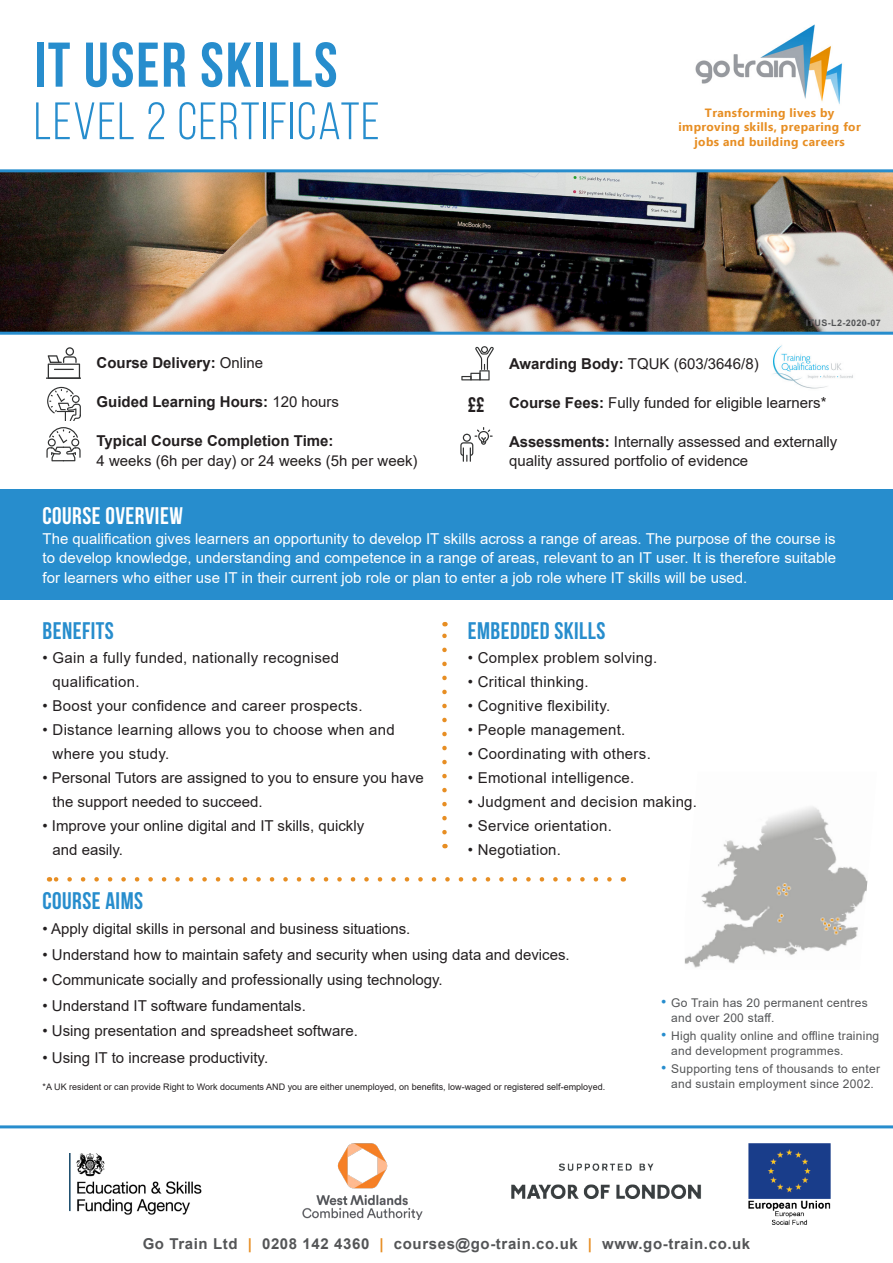
<style>
.page{position:relative;width:893px;height:1263px;background:#fff}
.page>*{position:absolute;margin:0;border:0;box-sizing:border-box;transform-origin:0 0}
.t1{font:700 63px "Bebas Neue";letter-spacing:.03em;color:#278dcd}
.t2{font:52.5px "Bebas Neue";letter-spacing:.03em;color:#278dcd}
.t3{font:700 24px "Bebas Neue";letter-spacing:.02em;color:#278dcd}
.t4{font:700 24px "Bebas Neue";letter-spacing:.02em;color:#fff}
.t5{font:21px "Bebas Neue";color:#231f20}
.t6{font:15px "Arial";color:#231f20}
.t7{font:15px "Arial";letter-spacing:.02em;color:#231f20}
.t8{font:15px/19.5px "Arial";color:#fff;text-align:justify}
.t9{font:700 15px "Arial";color:#231f20}
.t10{font:700 15px "Arial";letter-spacing:.04em;color:#545557}
.t11{font:12px "Arial";letter-spacing:.02em;color:#545557}
.t12{font:700 12px "Ebrima";letter-spacing:.03em;color:#e78e23}
.t13{font:9px "Arial";color:#231f20}
.t14{font:700 9px "Arial";letter-spacing:.04em;color:#545557}
.s1{font-weight:400}
.s2{font-weight:700}
.s3{color:#fff}
.s4{font-size:15px;color:#278dcd}
.s5{font-size:15px;color:#fff}
.s6{color:#e78e23}
</style>
<div class="page">
<img style="left:0;top:172px;width:893px;height:160px">
<svg style="left:56px;top:877px;width:553px;height:4px"></svg>
<img style="left:685px;top:806px;width:183px;height:162px">
<img style="left:695px;top:24px;width:148px;height:81px">
<div style="left:0;top:489px;width:893px;height:111px;background:#278dcd"></div>
<img style="left:302px;top:1143px;width:121px;height:76px">
<hr style="left:0;top:169px;width:893px;height:3px;background:#278dcd">
<svg style="left:47px;top:347px;width:34px;height:32px"></svg>
<svg style="left:47px;top:387px;width:34px;height:34px"></svg>
<svg style="left:47px;top:427px;width:34px;height:34px"></svg>
<svg style="left:463px;top:347px;width:30px;height:33px"></svg>
<svg style="left:442px;top:622px;width:5px;height:210px"></svg>
<hr style="left:0;top:332px;width:893px;height:3px;background:#278dcd">
<svg style="left:460px;top:427px;width:33px;height:34px"></svg>
<img style="left:69px;top:1153px;width:133px;height:62px">
<img style="left:512px;top:1144px;width:319px;height:80px">
<hr style="left:0;top:1125px;width:893px;height:3px;background:#278dcd">
<img style="left:773px;top:345px;width:80px;height:44px">
<p class="t1" style="left:34px;top:30px;width:305px">IT USER SKILLS</p>
<p class="t2" style="left:34px;top:93px;width:347px">LEVEL 2 CERTIFICATE</p>
<p class="t12" style="left:705px;top:103px;width:131px">Transforming lives by</p>
<p class="t12" style="left:678px;top:118px;width:184px">improving skills, preparing for</p>
<p class="t12" style="left:694px;top:132px;width:152px">jobs and building careers</p>
<p class="t14" style="left:806px;top:317px;width:77px">ITUS-L2-2020-07</p>
<p class="t9" style="left:97px;top:352px;width:168px">Course Delivery: <span class="s1">Online</span></p>
<p class="t9" style="left:97px;top:391px;width:244px">Guided Learning Hours: <span class="s1">120 hours</span></p>
<p class="t9" style="left:97px;top:430px;width:238px">Typical Course Completion Time:</p>
<p class="t6" style="left:97px;top:450px;width:322px">4 weeks (6h per day) or 24 weeks (5h per week)</p>
<p class="t4" style="left:43px;top:503px;width:142px">COURSE OVERVIEW</p>
<p class="t8" style="left:43px;top:528px;width:795px">The qualification gives learners an opportunity to develop IT skills across a range of areas. The purpose of the course is to develop knowledge, understanding and competence in a range of areas, relevant to an IT user. It is therefore suitable for learners who either use IT in their current job role or plan to enter a job role where IT skills will be used.</p>
<p class="t6" style="left:509px;top:353px;width:251px"><span class="s2">Awarding Body:</span> TQUK (603/3646/8)</p>
<p class="t6" style="left:509px;top:392px;width:319px"><span class="s2">Course Fees:</span> Fully funded for eligible learners*</p>
<p class="t6" style="left:509px;top:431px;width:330px"><span class="s2">Assessments:</span> Internally assessed and externally</p>
<p class="t6" style="left:509px;top:451px;width:241px">quality assured portfolio of evidence</p>
<p class="t5" style="left:468px;top:393px;width:18px">££</p>
<p class="t3" style="left:43px;top:617px;width:73px">BENEFITS</p>
<p class="t7" style="left:43px;top:647px;width:298px">• Gain a fully funded, nationally recognised</p>
<p class="t7" style="left:43px;top:671px;width:98px"><span class="s3">•</span> qualification.</p>
<p class="t7" style="left:43px;top:695px;width:321px">• Boost your confidence and career prospects.</p>
<p class="t7" style="left:43px;top:719px;width:354px">• Distance learning allows you to choose when and</p>
<p class="t7" style="left:43px;top:743px;width:128px"><span class="s3">•</span> where you study.</p>
<p class="t6" style="left:43px;top:767px;width:383px">• Personal Tutors are assigned to you to ensure you have</p>
<p class="t6" style="left:43px;top:791px;width:222px"><span class="s3">•</span> the support needed to succeed.</p>
<p class="t6" style="left:43px;top:815px;width:323px">• Improve your online digital and IT skills, quickly</p>
<p class="t6" style="left:43px;top:839px;width:82px"><span class="s3">•</span> and easily.</p>
<p class="t3" style="left:468px;top:617px;width:139px">EMBEDDED SKILLS</p>
<p class="t7" style="left:468px;top:647px;width:191px">• Complex problem solving.</p>
<p class="t7" style="left:468px;top:671px;width:122px">• Critical thinking.</p>
<p class="t7" style="left:468px;top:695px;width:144px">• Cognitive flexibility.</p>
<p class="t7" style="left:468px;top:719px;width:159px">• People management.</p>
<p class="t7" style="left:468px;top:743px;width:185px">• Coordinating with others.</p>
<p class="t7" style="left:468px;top:767px;width:168px">• Emotional intelligence.</p>
<p class="t7" style="left:468px;top:791px;width:231px">• Judgment and decision making.</p>
<p class="t7" style="left:468px;top:815px;width:146px">• Service orientation.</p>
<p class="t7" style="left:468px;top:839px;width:95px">• Negotiation.</p>
<p class="t3" style="left:43px;top:887px;width:102px">COURSE AIMS</p>
<p class="t6" style="left:43px;top:919px;width:369px">• Apply digital skills in personal and business situations.</p>
<p class="t6" style="left:43px;top:944px;width:529px">• Understand how to maintain safety and security when using data and devices.</p>
<p class="t6" style="left:43px;top:970px;width:402px">• Communicate socially and professionally using technology.</p>
<p class="t6" style="left:43px;top:995px;width:265px">• Understand IT software fundamentals.</p>
<p class="t6" style="left:43px;top:1021px;width:317px">• Using presentation and spreadsheet software.</p>
<p class="t6" style="left:43px;top:1048px;width:227px">• Using IT to increase productivity.</p>
<p class="t13" style="left:43px;top:1081px;width:564px">*A UK resident or can provide Right to Work documents AND you are either unemployed, on benefits, low-waged or registered self-employed.</p>
<p class="t11" style="left:661px;top:994px;width:208px"><span class="s4">•</span> Go Train has 20 permanent centres</p>
<p class="t11" style="left:661px;top:1009px;width:115px"><span class="s5">•</span> and over 200 staff.</p>
<p class="t11" style="left:661px;top:1027px;width:220px"><span class="s4">•</span> High quality online and offline training</p>
<p class="t11" style="left:671px;top:1042px;width:174px">and development programmes.</p>
<p class="t11" style="left:661px;top:1060px;width:220px"><span class="s4">•</span> Supporting tens of thousands to enter</p>
<p class="t11" style="left:671px;top:1075px;width:204px">and sustain employment since 2002.</p>
<p class="t10" style="left:143px;top:1233px;width:609px">Go Train Ltd <span class="s6">|</span> 0208 142 4360 <span class="s6">|</span> courses@go-train.co.uk <span class="s6">|</span> www.go-train.co.uk</p>
</div>
